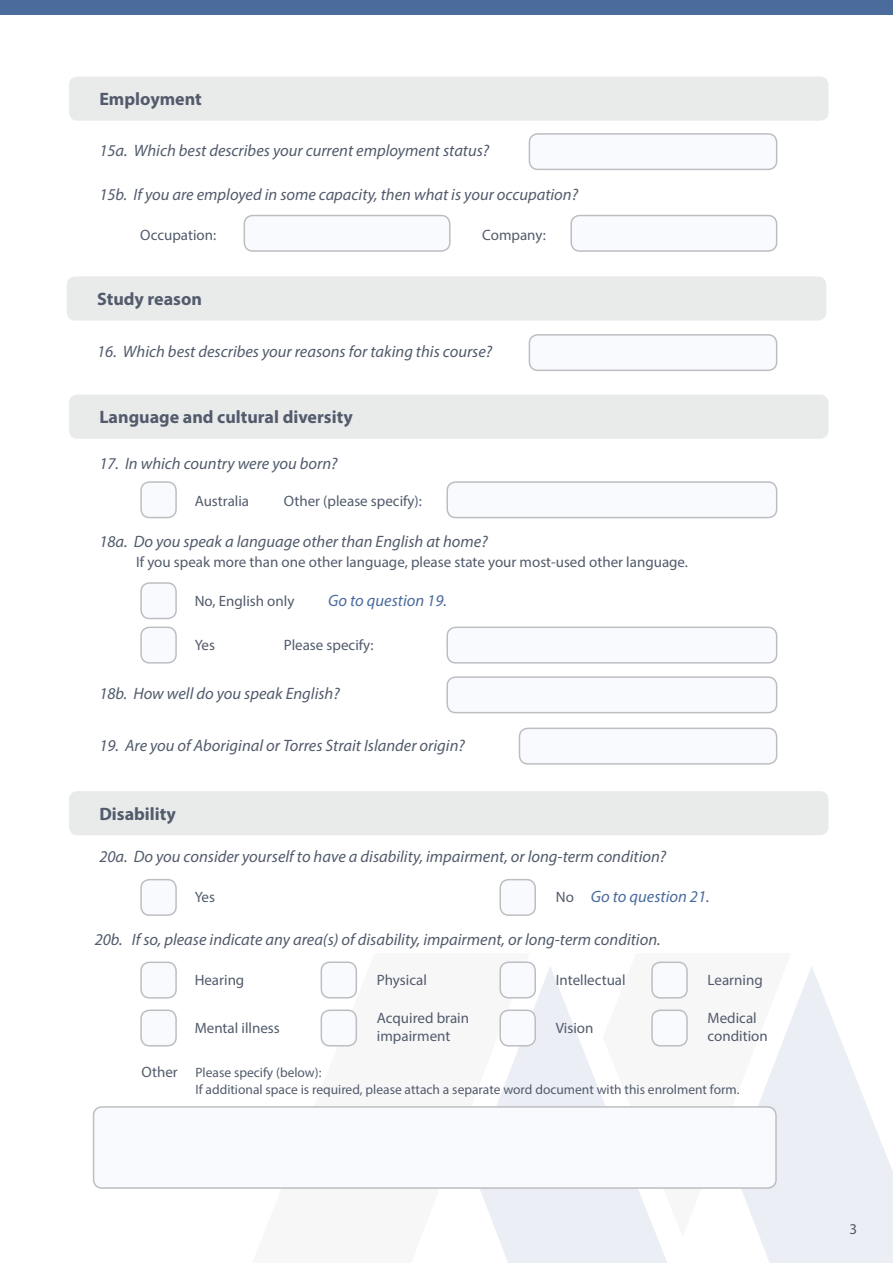
<style>
.page{position:relative;width:893px;height:1263px;background:#fff}
.page>*{position:absolute;margin:0;border:0;box-sizing:border-box;transform-origin:0 0}
.t1{font:700 18px "Myriad Pro";color:#525b6c}
.t2{font:italic 16.5px "Myriad Pro";color:#525b6c}
.t3{font:italic 16.5px "Myriad Pro";color:#4b6b9d}
.t4{font:15px/18px "Myriad Pro";color:#525b6c}
.t5{font:13.5px/17.2px "Myriad Pro";color:#525b6c}
.s1{font-size:15px}
</style>
<div class="page">
<div style="left:0;top:0;width:893px;height:15px;background:#4b6b9d"></div>
<svg style="left:480px;top:967px;width:187px;height:296px;fill:#ebeef4"></svg>
<svg style="left:603px;top:967px;width:85px;height:270px"></svg>
<svg style="left:742px;top:967px;width:151px;height:296px;fill:#ebeef4"></svg>
<div style="left:529px;top:335px;width:248px;height:35px;background:#f8fafd;border-radius:9px"></div>
<div style="left:529px;top:334px;width:248px;height:37px;border:2px solid #bcbec1;border-radius:9px"></div>
<div style="left:67px;top:276px;width:759px;height:44px;background:#e9eaea;border-radius:9px"></div>
<div style="left:141px;top:482px;width:35px;height:36px;background:#f8fafd;border-radius:9px"></div>
<div style="left:140px;top:481px;width:37px;height:37px;border:2px solid #bcbec1;border-radius:9px"></div>
<div style="left:141px;top:583px;width:35px;height:35px;background:#f8fafd;border-radius:9px"></div>
<div style="left:140px;top:582px;width:37px;height:37px;border:2px solid #bcbec1;border-radius:9px"></div>
<div style="left:141px;top:880px;width:35px;height:35px;background:#f8fafd;border-radius:9px"></div>
<div style="left:140px;top:879px;width:37px;height:37px;border:2px solid #bcbec1;border-radius:9px"></div>
<div style="left:69px;top:395px;width:759px;height:44px;background:#e9eaea;border-radius:9px"></div>
<div style="left:69px;top:791px;width:759px;height:44px;background:#e9eaea;border-radius:9px"></div>
<div style="left:447px;top:482px;width:330px;height:36px;background:#f8fafd;border-radius:9px"></div>
<div style="left:446px;top:481px;width:331px;height:37px;border:2px solid #bcbec1;border-radius:9px"></div>
<div style="left:447px;top:627px;width:330px;height:36px;background:#f8fafd;border-radius:9px"></div>
<div style="left:446px;top:627px;width:331px;height:37px;border:2px solid #bcbec1;border-radius:9px"></div>
<div style="left:447px;top:677px;width:330px;height:36px;background:#f8fafd;border-radius:9px"></div>
<div style="left:446px;top:676px;width:331px;height:37px;border:2px solid #bcbec1;border-radius:9px"></div>
<div style="left:519px;top:728px;width:258px;height:36px;background:#f8fafd;border-radius:9px"></div>
<div style="left:519px;top:728px;width:258px;height:37px;border:2px solid #bcbec1;border-radius:9px"></div>
<div style="left:141px;top:1010px;width:35px;height:36px;background:#f8fafd;border-radius:9px"></div>
<div style="left:140px;top:1009px;width:37px;height:37px;border:2px solid #bcbec1;border-radius:9px"></div>
<div style="left:141px;top:962px;width:35px;height:36px;background:#f8fafd;border-radius:9px"></div>
<div style="left:140px;top:961px;width:37px;height:37px;border:2px solid #bcbec1;border-radius:9px"></div>
<div style="left:500px;top:962px;width:35px;height:36px;background:#f8fafd;border-radius:9px"></div>
<div style="left:499px;top:961px;width:37px;height:37px;border:2px solid #bcbec1;border-radius:9px"></div>
<div style="left:500px;top:1010px;width:35px;height:36px;background:#f8fafd;border-radius:9px"></div>
<div style="left:499px;top:1009px;width:37px;height:37px;border:2px solid #bcbec1;border-radius:9px"></div>
<div style="left:321px;top:962px;width:35px;height:36px;background:#f8fafd;border-radius:9px"></div>
<div style="left:321px;top:961px;width:36px;height:37px;border:2px solid #bcbec1;border-radius:9px"></div>
<div style="left:321px;top:1010px;width:35px;height:36px;background:#f8fafd;border-radius:9px"></div>
<div style="left:321px;top:1009px;width:36px;height:37px;border:2px solid #bcbec1;border-radius:9px"></div>
<div style="left:652px;top:962px;width:35px;height:36px;background:#f8fafd;border-radius:9px"></div>
<div style="left:651px;top:961px;width:37px;height:37px;border:2px solid #bcbec1;border-radius:9px"></div>
<div style="left:652px;top:1010px;width:35px;height:36px;background:#f8fafd;border-radius:9px"></div>
<div style="left:651px;top:1009px;width:37px;height:37px;border:2px solid #bcbec1;border-radius:9px"></div>
<div style="left:529px;top:134px;width:248px;height:35px;background:#f8fafd;border-radius:9px"></div>
<div style="left:529px;top:133px;width:248px;height:37px;border:2px solid #bcbec1;border-radius:9px"></div>
<div style="left:69px;top:77px;width:759px;height:44px;background:#e9eaea;border-radius:9px"></div>
<div style="left:244px;top:215px;width:206px;height:36px;background:#f8fafd;border-radius:9px"></div>
<div style="left:244px;top:215px;width:206px;height:37px;border:2px solid #bcbec1;border-radius:9px"></div>
<div style="left:571px;top:215px;width:206px;height:36px;background:#f8fafd;border-radius:9px"></div>
<div style="left:570px;top:215px;width:207px;height:37px;border:2px solid #bcbec1;border-radius:9px"></div>
<div style="left:141px;top:627px;width:35px;height:36px;background:#f8fafd;border-radius:9px"></div>
<div style="left:140px;top:627px;width:37px;height:37px;border:2px solid #bcbec1;border-radius:9px"></div>
<div style="left:500px;top:880px;width:35px;height:35px;background:#f8fafd;border-radius:9px"></div>
<div style="left:499px;top:879px;width:37px;height:37px;border:2px solid #bcbec1;border-radius:9px"></div>
<div style="left:94px;top:1107px;width:682px;height:81px;background:#f8fafd;border-radius:9px"></div>
<div style="left:93px;top:1106px;width:684px;height:83px;border:2px solid #bcbec1;border-radius:9px"></div>
<p class="t1" style="left:99px;top:87px;width:104px">Employment</p>
<p class="t2" style="left:99px;top:141px;width:391px">15a. Which best describes your current employment status?</p>
<p class="t2" style="left:99px;top:184px;width:480px">15b. If you are employed in some capacity, then what is your occupation?</p>
<p class="t4" style="left:140px;top:226px;width:77px">Occupation:</p>
<p class="t4" style="left:482px;top:226px;width:65px">Company:</p>
<p class="t1" style="left:97px;top:287px;width:106px">Study reason</p>
<p class="t2" style="left:97px;top:341px;width:397px">16. Which best describes your reasons for taking this course?</p>
<p class="t1" style="left:99px;top:406px;width:255px">Language and cultural diversity</p>
<p class="t2" style="left:99px;top:454px;width:240px">17. In which country were you born?</p>
<p class="t4" style="left:195px;top:492px;width:56px">Australia</p>
<p class="t4" style="left:284px;top:492px;width:140px">Other (please specify):</p>
<p class="t2" style="left:99px;top:531px;width:390px">18a. Do you speak a language other than English at home?</p>
<p class="t4" style="left:136px;top:553px;width:553px">If you speak more than one other language, please state your most-used other language.</p>
<p class="t4" style="left:195px;top:591px;width:101px">No, English only</p>
<p class="t3" style="left:328px;top:590px;width:120px">Go to question 19.</p>
<p class="t4" style="left:195px;top:636px;width:22px">Yes</p>
<p class="t4" style="left:284px;top:636px;width:91px">Please specify:</p>
<p class="t2" style="left:99px;top:684px;width:242px">18b. How well do you speak English?</p>
<p class="t2" style="left:99px;top:735px;width:367px">19. Are you of Aboriginal or Torres Strait Islander origin?</p>
<p class="t1" style="left:99px;top:802px;width:78px">Disability</p>
<p class="t2" style="left:99px;top:846px;width:568px">20a. Do you consider yourself to have a disability, impairment, or long-term condition?</p>
<p class="t4" style="left:195px;top:888px;width:22px">Yes</p>
<p class="t4" style="left:556px;top:888px;width:20px">No</p>
<p class="t3" style="left:591px;top:887px;width:120px">Go to question 21.</p>
<p class="t2" style="left:95px;top:929px;width:567px">20b. If so, please indicate any area(s) of disability, impairment, or long-term condition.</p>
<p class="t4" style="left:195px;top:971px;width:51px">Hearing</p>
<p class="t4" style="left:195px;top:1019px;width:87px">Mental illness</p>
<p class="t4" style="left:377px;top:971px;width:51px">Physical</p>
<p class="t4" style="left:377px;top:1009px;width:94px">Acquired brain impairment</p>
<p class="t4" style="left:556px;top:971px;width:71px">Intellectual</p>
<p class="t4" style="left:556px;top:1019px;width:39px">Vision</p>
<p class="t4" style="left:708px;top:971px;width:57px">Learning</p>
<p class="t4" style="left:708px;top:1009px;width:62px">Medical condition</p>
<p class="t5" style="left:195px;top:1064px;width:546px;text-indent:-54px"><span class="s1">Other</span> Please specify (below):<br>If additional space is required, please attach a separate word document with this enrolment form.</p>
<p class="t4" style="left:849px;top:1219px;width:9px">3</p>
</div>
